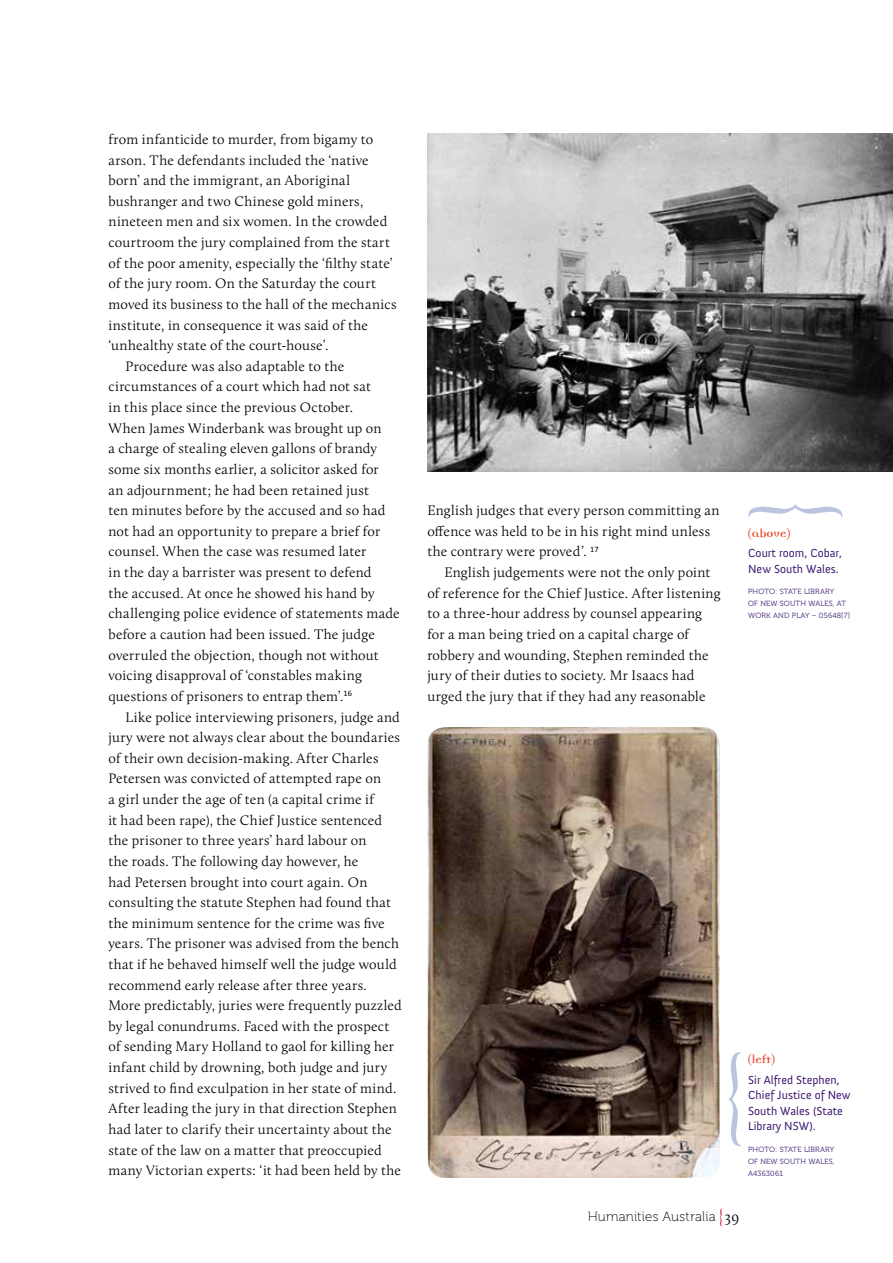
<style>
.page{position:relative;width:893px;height:1263px;background:#fff}
.page>*{position:absolute;margin:0;border:0;box-sizing:border-box;transform-origin:0 0}
.t1{font:300 14.25px/20.5px "Calluna";letter-spacing:.015em;color:#000}
.t2{font:13.5px "Museo 100";letter-spacing:.01em;color:#000}
.t3{font:700 12.75px "Democratica";color:#e84224}
.t4{font:12px/15.3px "Anivers";color:#3d1c71}
.t5{font:7.5px/12px "Museo 300";letter-spacing:.025em;color:#3d1c71}
.s1{font-family:"Calluna";font-weight:300;font-size:15.75px}
</style>
<div class="page">
<svg style="left:720px;top:1208px;width:2px;height:18px"></svg>
<svg style="left:748px;top:504px;width:94px;height:14px"></svg>
<img style="left:427px;top:134px;width:466px;height:337px">
<img style="left:427px;top:727px;width:293px;height:451px">
<svg style="left:728px;top:1052px;width:14px;height:94px"></svg>
<p class="t1" style="left:108px;top:129px;width:266px">from infanticide to murder, from bigamy to</p>
<p class="t1" style="left:108px;top:149px;width:262px">arson. The defendants included the ‘native</p>
<p class="t1" style="left:108px;top:170px;width:243px">born’ and the immigrant, an Aboriginal</p>
<p class="t1" style="left:108px;top:191px;width:256px">bushranger and two Chinese gold miners,</p>
<p class="t1" style="left:108px;top:211px;width:280px">nineteen men and six women. In the crowded</p>
<p class="t1" style="left:108px;top:232px;width:283px">courtroom the jury complained from the start</p>
<p class="t1" style="left:108px;top:253px;width:286px">of the poor amenity, especially the ‘filthy state’</p>
<p class="t1" style="left:108px;top:273px;width:269px">of the jury room. On the Saturday the court</p>
<p class="t1" style="left:108px;top:294px;width:290px">moved its business to the hall of the mechanics</p>
<p class="t1" style="left:108px;top:314px;width:261px">institute, in consequence it was said of the</p>
<p class="t1" style="left:108px;top:335px;width:221px">‘unhealthy state of the court-house’.</p>
<p class="t1" style="left:125px;top:356px;width:220px">Procedure was also adaptable to the</p>
<p class="t1" style="left:108px;top:376px;width:264px">circumstances of a court which had not sat</p>
<p class="t1" style="left:108px;top:397px;width:246px">in this place since the previous October.</p>
<p class="t1" style="left:108px;top:417px;width:275px">When James Winderbank was brought up on</p>
<p class="t1" style="left:108px;top:438px;width:270px">a charge of stealing eleven gallons of brandy</p>
<p class="t1" style="left:108px;top:459px;width:272px">some six months earlier, a solicitor asked for</p>
<p class="t1" style="left:108px;top:479px;width:262px">an adjournment; he had been retained just</p>
<p class="t1" style="left:108px;top:500px;width:278px">ten minutes before by the accused and so had</p>
<p class="t1" style="left:108px;top:521px;width:273px">not had an opportunity to prepare a brief for</p>
<p class="t1" style="left:108px;top:541px;width:259px">counsel. When the case was resumed later</p>
<p class="t1" style="left:108px;top:562px;width:265px">in the day a barrister was present to defend</p>
<p class="t1" style="left:108px;top:582px;width:268px">the accused. At once he showed his hand by</p>
<p class="t1" style="left:108px;top:603px;width:293px">challenging police evidence of statements made</p>
<p class="t1" style="left:108px;top:624px;width:268px">before a caution had been issued. The judge</p>
<p class="t1" style="left:108px;top:644px;width:272px">overruled the objection, though not without</p>
<p class="t1" style="left:108px;top:665px;width:255px">voicing disapproval of ‘constables making</p>
<p class="t1" style="left:108px;top:686px;width:245px">questions of prisoners to entrap them’.<sup>16</sup></p>
<p class="t1" style="left:125px;top:706px;width:276px">Like police interviewing prisoners, judge and</p>
<p class="t1" style="left:108px;top:727px;width:293px">jury were not always clear about the boundaries</p>
<p class="t1" style="left:108px;top:748px;width:272px">of their own decision-making. After Charles</p>
<p class="t1" style="left:108px;top:768px;width:274px">Petersen was convicted of attempted rape on</p>
<p class="t1" style="left:108px;top:789px;width:267px">a girl under the age of ten (a capital crime if</p>
<p class="t1" style="left:108px;top:809px;width:275px">it had been rape), the Chief Justice sentenced</p>
<p class="t1" style="left:108px;top:830px;width:260px">the prisoner to three years’ hard labour on</p>
<p class="t1" style="left:108px;top:851px;width:251px">the roads. The following day however, he</p>
<p class="t1" style="left:108px;top:871px;width:261px">had Petersen brought into court again. On</p>
<p class="t1" style="left:108px;top:892px;width:284px">consulting the statute Stephen had found that</p>
<p class="t1" style="left:108px;top:912px;width:278px">the minimum sentence for the crime was five</p>
<p class="t1" style="left:108px;top:933px;width:292px">years. The prisoner was advised from the bench</p>
<p class="t1" style="left:108px;top:954px;width:290px">that if he behaved himself well the judge would</p>
<p class="t1" style="left:108px;top:974px;width:260px">recommend early release after three years.</p>
<p class="t1" style="left:108px;top:995px;width:295px">More predictably, juries were frequently puzzled</p>
<p class="t1" style="left:108px;top:1016px;width:282px">by legal conundrums. Faced with the prospect</p>
<p class="t1" style="left:108px;top:1036px;width:287px">of sending Mary Holland to gaol for killing her</p>
<p class="t1" style="left:108px;top:1057px;width:280px">infant child by drowning, both judge and jury</p>
<p class="t1" style="left:108px;top:1077px;width:289px">strived to find exculpation in her state of mind.</p>
<p class="t1" style="left:108px;top:1098px;width:290px">After leading the jury in that direction Stephen</p>
<p class="t1" style="left:108px;top:1119px;width:285px">had later to clarify their uncertainty about the</p>
<p class="t1" style="left:108px;top:1139px;width:275px">state of the law on a matter that preoccupied</p>
<p class="t1" style="left:108px;top:1160px;width:294px">many Victorian experts: ‘it had been held by the</p>
<p class="t1" style="left:427px;top:500px;width:294px">English judges that every person committing an offence was held to be in his right mind unless the contrary were proved’. <sup>17</sup></p>
<p class="t1" style="left:427px;top:562px;width:295px;text-indent:17px">English judgements were not the only point of reference for the Chief Justice. After listening to a three-hour address by counsel appearing for a man being tried on a capital charge of robbery and wounding, Stephen reminded the jury of their duties to society. Mr Isaacs had urged the jury that if they had any reasonable</p>
<p class="t3" style="left:748px;top:527px;width:43px">(above)</p>
<p class="t4" style="left:748px;top:546px;width:95px">Court room, Cobar,<br>New South Wales.</p>
<p class="t5" style="left:748px;top:586px;width:103px">PHOTO: STATE LIBRARY<br>OF NEW SOUTH WALES, AT<br>WORK AND PLAY – 05648[7]</p>
<p class="t3" style="left:748px;top:1054px;width:28px">(left)</p>
<p class="t4" style="left:748px;top:1072px;width:104px">Sir Alfred Stephen,<br>Chief Justice of New<br>South Wales (State<br>Library NSW).</p>
<p class="t5" style="left:748px;top:1143px;width:88px;text-align:justify">PHOTO: STATE LIBRARY OF NEW SOUTH WALES, A4363061</p>
<p class="t2" style="left:588px;top:1210px;width:153px">Humanities Australia <span class="s1">39</span></p>
</div>
